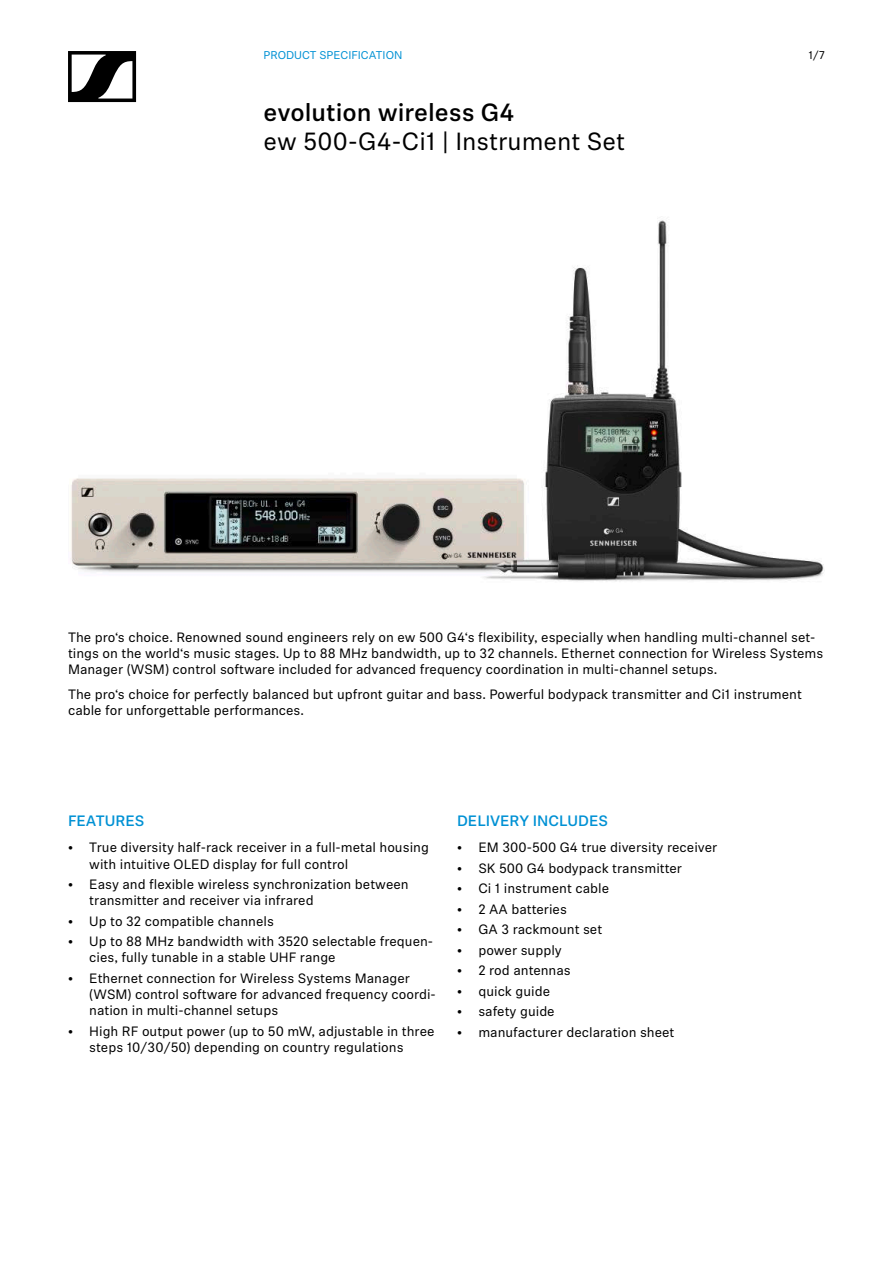
<style>
.page{position:relative;width:893px;height:1263px;background:#fff}
.page>*{position:absolute;margin:0;border:0;box-sizing:border-box;transform-origin:0 0}
.t1{font:24.75px "Sennheiser Neue";color:#000}
.t2{font:500 24.75px "Sennheiser Neue";color:#000}
.t3{font:500 15px "Sennheiser Neue";color:#0091d4}
.t4{font:13.5px/16.2px "Sennheiser Neue";color:#000}
.t5{font:11.25px "Sennheiser Neue";color:#0091d4}
.t6{font:11.25px "Sennheiser Neue";color:#000}
</style>
<div class="page">
<svg style="left:68px;top:51px;width:68px;height:51px"></svg>
<img style="left:71px;top:220px;width:754px;height:362px">
<p class="t5" style="left:264px;top:48px;width:140px">PRODUCT SPECIFICATION</p>
<h1 class="t2" style="left:264px;top:95px;width:252px">evolution wireless G4</h1>
<h1 class="t1" style="left:264px;top:125px;width:363px">ew 500-G4-Ci1 | Instrument Set</h1>
<p class="t6" style="left:808px;top:48px;width:18px">1/7</p>
<p class="t4" style="left:68px;top:628px;width:757px">The pro‘s choice. Renowned sound engineers rely on ew 500 G4‘s flexibility, especially when handling multi-channel set&shy;tings on the world‘s music stages. Up to 88 MHz bandwidth, up to 32 channels. Ethernet connection for Wireless Systems<br>Manager (WSM) control software included for advanced frequency coordination in multi-channel setups.</p>
<p class="t4" style="left:68px;top:685px;width:735px">The pro‘s choice for perfectly balanced but upfront guitar and bass. Powerful bodypack transmitter and Ci1 instrument cable for unforgettable performances.</p>
<p class="t3" style="left:68px;top:810px;width:78px">FEATURES</p>
<p class="t4" style="left:89px;top:839px;width:341px;text-indent:-21px">• True diversity half-rack receiver in a full-metal housing with intuitive OLED display for full control</p>
<p class="t4" style="left:89px;top:875px;width:321px;text-indent:-21px">• Easy and flexible wireless synchronization between transmitter and receiver via infrared</p>
<p class="t4" style="left:68px;top:912px;width:207px">• Up to 32 compatible channels</p>
<p class="t4" style="left:89px;top:933px;width:345px;text-indent:-21px">• Up to 88 MHz bandwidth with 3520 selectable frequen&shy;cies, fully tunable in a stable UHF range</p>
<p class="t4" style="left:89px;top:969px;width:348px;text-indent:-21px">• Ethernet connection for Wireless Systems Manager (WSM) control software for advanced frequency coordi&shy;nation in multi-channel setups</p>
<p class="t4" style="left:89px;top:1022px;width:347px;text-indent:-21px">• High RF output power (up to 50 mW, adjustable in three steps 10/30/50) depending on country regulations</p>
<p class="t3" style="left:457px;top:810px;width:152px">DELIVERY INCLUDES</p>
<p class="t4" style="left:457px;top:839px;width:262px">• EM 300-500 G4 true diversity receiver</p>
<p class="t4" style="left:457px;top:859px;width:226px">• SK 500 G4 bodypack transmitter</p>
<p class="t4" style="left:457px;top:880px;width:153px">• Ci 1 instrument cable</p>
<p class="t4" style="left:457px;top:900px;width:111px">• 2 AA batteries</p>
<p class="t4" style="left:457px;top:921px;width:147px">• GA 3 rackmount set</p>
<p class="t4" style="left:457px;top:941px;width:106px">• power supply</p>
<p class="t4" style="left:457px;top:962px;width:115px">• 2 rod antennas</p>
<p class="t4" style="left:457px;top:982px;width:95px">• quick guide</p>
<p class="t4" style="left:457px;top:1002px;width:99px">• safety guide</p>
<p class="t4" style="left:457px;top:1023px;width:219px">• manufacturer declaration sheet</p>
</div>
